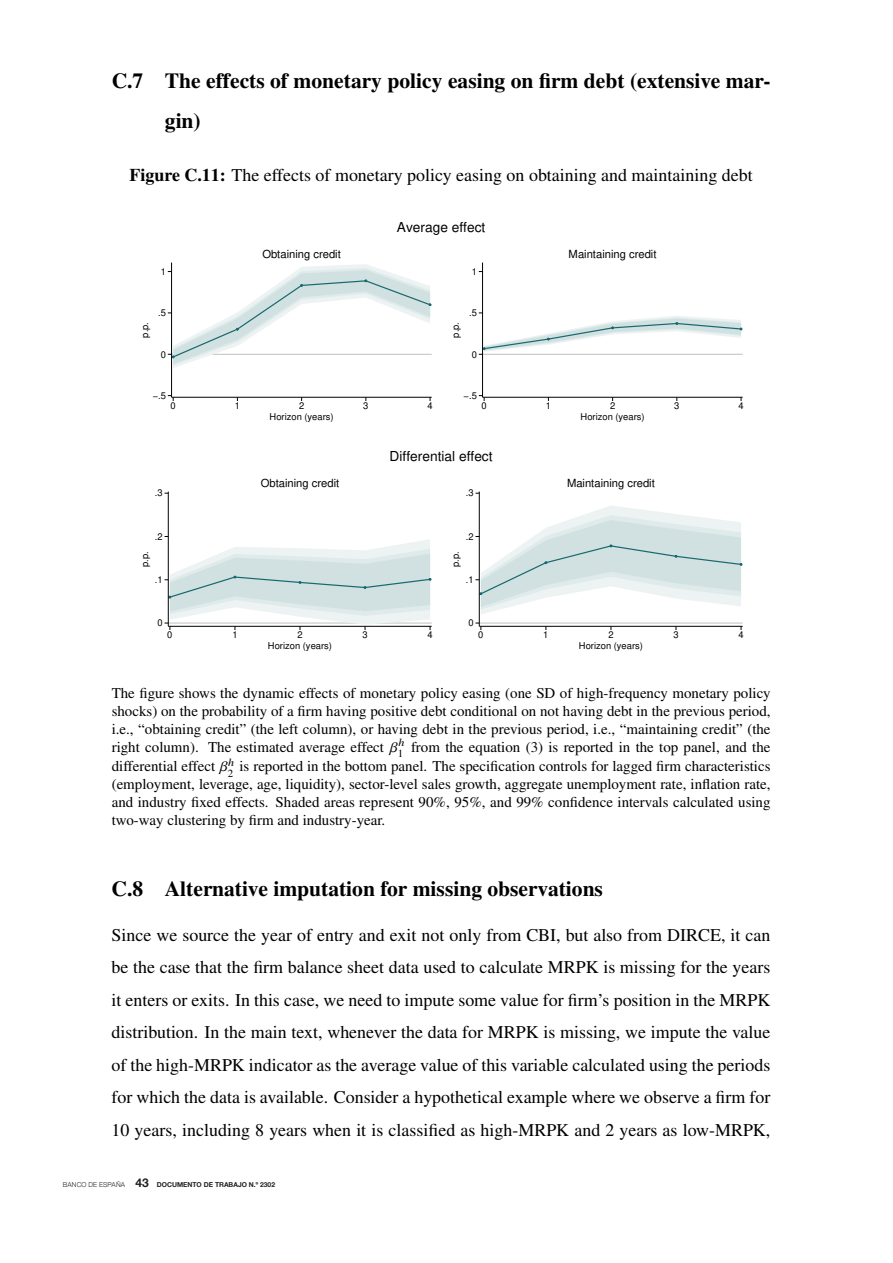
<style>
.page{position:relative;width:893px;height:1263px;background:#fff}
.page>*{position:absolute;margin:0;border:0;box-sizing:border-box;transform-origin:0 0}
.t1{font:500 21.45px/40.3px "Nimbus Rom No 9 L";color:#000}
.t2{font:18px/32.5px "Nimbus Rom No 9 L";color:#000;text-align:justify}
.t3{font:15px/18px "Nimbus Rom No 9 L";color:#000;text-align:justify}
.t4{font:13.8px "Helvetica";color:#000}
.t5{font:11.25px "Helvetica";color:#000}
.t6{font:9.3px "Helvetica";color:#000}
.t7{font:300 6.75px "Bd E Neue Helvetica";color:#231f20}
.s1{font-weight:500}
.s2{font-family:"New TXMI"}
.s3{color:#963634}
.s4{font-style:inherit}
.s5{font-size:12px}
</style>
<div class="page">
<div style="left:172px;top:262px;width:260px;height:135px;border:1px solid #fff"></div>
<hr style="left:171px;top:262px;width:1px;height:135px;background:#000">
<svg style="left:168px;top:264px;width:264px;height:104px"></svg>
<hr style="left:172px;top:397px;width:260px;height:1px;background:#000">
<svg style="left:168px;top:395px;width:6px;height:6px"></svg>
<div style="left:483px;top:262px;width:260px;height:135px;border:1px solid #fff"></div>
<hr style="left:483px;top:312px;width:260px;height:1px;background:#fff">
<hr style="left:483px;top:271px;width:260px;height:1px;background:#fff">
<hr style="left:483px;top:354px;width:260px;height:1px;background:#c0c0c0">
<hr style="left:482px;top:262px;width:1px;height:135px;background:#000">
<svg style="left:479px;top:313px;width:263px;height:42px"></svg>
<hr style="left:483px;top:397px;width:260px;height:1px;background:#000">
<svg style="left:479px;top:395px;width:6px;height:6px"></svg>
<hr style="left:168px;top:623px;width:264px;height:1px;background:#c0c0c0">
<hr style="left:168px;top:492px;width:1px;height:134px;background:#000">
<hr style="left:168px;top:626px;width:264px;height:1px;background:#000">
<svg style="left:165px;top:536px;width:266px;height:94px"></svg>
<div style="left:479px;top:492px;width:264px;height:134px;border:1px solid #fff"></div>
<hr style="left:479px;top:579px;width:264px;height:1px;background:#fff">
<hr style="left:479px;top:536px;width:264px;height:1px;background:#fff">
<hr style="left:479px;top:493px;width:264px;height:1px;background:#fff">
<hr style="left:479px;top:623px;width:264px;height:1px;background:#c0c0c0">
<hr style="left:479px;top:492px;width:1px;height:134px;background:#000">
<svg style="left:475px;top:505px;width:267px;height:109px"></svg>
<hr style="left:479px;top:626px;width:264px;height:1px;background:#000">
<svg style="left:475px;top:623px;width:7px;height:7px"></svg>
<p class="t1" style="left:165px;top:61px;width:607px;text-indent:-53px">C.7 The effects of monetary policy easing on firm debt (extensive mar&shy;gin)</p>
<p class="t2" style="left:130px;top:159px;width:625px"><span class="s1">Figure C.11:</span> The effects of monetary policy easing on obtaining and maintaining debt</p>
<p class="t4" style="left:397px;top:222px;width:90px">Average effect</p>
<p class="t5" style="left:262px;top:249px;width:80px">Obtaining credit</p>
<p class="t5" style="left:569px;top:249px;width:89px">Maintaining credit</p>
<p class="t6" style="left:161px;top:268px;width:7px">1</p>
<p class="t6" style="left:472px;top:268px;width:7px">1</p>
<p class="t6" style="left:158px;top:309px;width:9px">.5</p>
<p class="t6" style="left:469px;top:309px;width:9px">.5</p>
<p class="t6" style="left:141px;top:338px;width:17px;rotate:-90deg">p.p.</p>
<p class="t6" style="left:452px;top:338px;width:17px;rotate:-90deg">p.p.</p>
<p class="t6" style="left:161px;top:351px;width:7px">0</p>
<p class="t6" style="left:472px;top:351px;width:7px">0</p>
<p class="t6" style="left:153px;top:392px;width:15px">−.5</p>
<p class="t6" style="left:464px;top:392px;width:15px">−.5</p>
<p class="t6" style="left:171px;top:403px;width:7px">0</p>
<p class="t6" style="left:235px;top:403px;width:7px">1</p>
<p class="t6" style="left:299px;top:403px;width:7px">2</p>
<p class="t6" style="left:363px;top:403px;width:7px">3</p>
<p class="t6" style="left:427px;top:403px;width:7px">4</p>
<p class="t6" style="left:270px;top:413px;width:66px">Horizon (years)</p>
<p class="t6" style="left:482px;top:403px;width:7px">0</p>
<p class="t6" style="left:546px;top:403px;width:7px">1</p>
<p class="t6" style="left:610px;top:403px;width:7px">2</p>
<p class="t6" style="left:674px;top:403px;width:7px">3</p>
<p class="t6" style="left:738px;top:403px;width:7px">4</p>
<p class="t6" style="left:581px;top:413px;width:66px">Horizon (years)</p>
<p class="t4" style="left:390px;top:451px;width:105px">Differential effect</p>
<p class="t6" style="left:155px;top:490px;width:9px">.3</p>
<p class="t5" style="left:261px;top:478px;width:80px">Obtaining credit</p>
<p class="t6" style="left:466px;top:490px;width:9px">.3</p>
<p class="t5" style="left:567px;top:478px;width:89px">Maintaining credit</p>
<p class="t6" style="left:155px;top:533px;width:9px">.2</p>
<p class="t6" style="left:466px;top:533px;width:9px">.2</p>
<p class="t6" style="left:141px;top:567px;width:17px;rotate:-90deg">p.p.</p>
<p class="t6" style="left:452px;top:567px;width:17px;rotate:-90deg">p.p.</p>
<p class="t6" style="left:155px;top:576px;width:9px">.1</p>
<p class="t6" style="left:466px;top:576px;width:9px">.1</p>
<p class="t6" style="left:157px;top:619px;width:7px">0</p>
<p class="t6" style="left:468px;top:619px;width:7px">0</p>
<p class="t6" style="left:167px;top:632px;width:7px">0</p>
<p class="t6" style="left:232px;top:632px;width:7px">1</p>
<p class="t6" style="left:297px;top:632px;width:7px">2</p>
<p class="t6" style="left:362px;top:632px;width:7px">3</p>
<p class="t6" style="left:427px;top:632px;width:7px">4</p>
<p class="t6" style="left:268px;top:642px;width:66px">Horizon (years)</p>
<p class="t6" style="left:478px;top:632px;width:7px">0</p>
<p class="t6" style="left:543px;top:632px;width:7px">1</p>
<p class="t6" style="left:608px;top:632px;width:7px">2</p>
<p class="t6" style="left:673px;top:632px;width:7px">3</p>
<p class="t6" style="left:738px;top:632px;width:7px">4</p>
<p class="t6" style="left:579px;top:642px;width:66px">Horizon (years)</p>
<p class="t3" style="left:112px;top:684px;width:660px">The figure shows the dynamic effects of monetary policy easing (one SD of high-frequency monetary policy shocks) on the probability of a firm having positive debt conditional on not having debt in the previous period, i.e., “obtaining credit” (the left column), or having debt in the previous period, i.e., “maintaining credit” (the right column). The estimated average effect <span class="s2">𝛽</span><sup>ℎ</sup></p>
<p class="t3" style="left:398px;top:738px;width:374px"><sub>1</sub> from the equation (<span class="s3">3</span>) is reported in the top panel, and the</p>
<p class="t3" style="left:112px;top:758px;width:124px">differential effect <span class="s2">𝛽</span><sup>ℎ</sup></p>
<p class="t3" style="left:112px;top:758px;width:660px;text-indent:116px"><sub>2</sub> is reported in the bottom panel. The specification controls for lagged firm characteristics (employment, leverage, age, liquidity), sector-level sales growth, aggregate unemployment rate, inflation rate, and industry fixed effects. Shaded areas represent 90%, 95%, and 99% confidence intervals calculated using two-way clustering by firm and industry-year.</p>
<p class="t1" style="left:112px;top:869px;width:493px">C.8 Alternative imputation for missing observations</p>
<p class="t2" style="left:112px;top:919px;width:660px">Since we source the year of entry and exit not only from CBI, but also from DIRCE, it can be the case that the firm balance sheet data used to calculate MRPK is missing for the years it enters or exits. In this case, we need to impute some value for firm’s position in the MRPK distribution. In the main text, whenever the data for MRPK is missing, we impute the value of the high-MRPK indicator as the average value of this variable calculated using the periods for which the data is available. Consider a hypothetical example where we observe a firm for 10 years, including 8 years when it is classified as high-MRPK and 2 years as low-MRPK,</p>
<p class="t2" style="left:432px;top:1021px;width:19px">49</p>
<p class="t7" style="left:63px;top:1181px;width:214px"><span class="s4">BANCO DE ESPAÑA</span> <span class="s5">43</span> DOCUMENTO DE TRABAJO N.º 2302</p>
</div>
